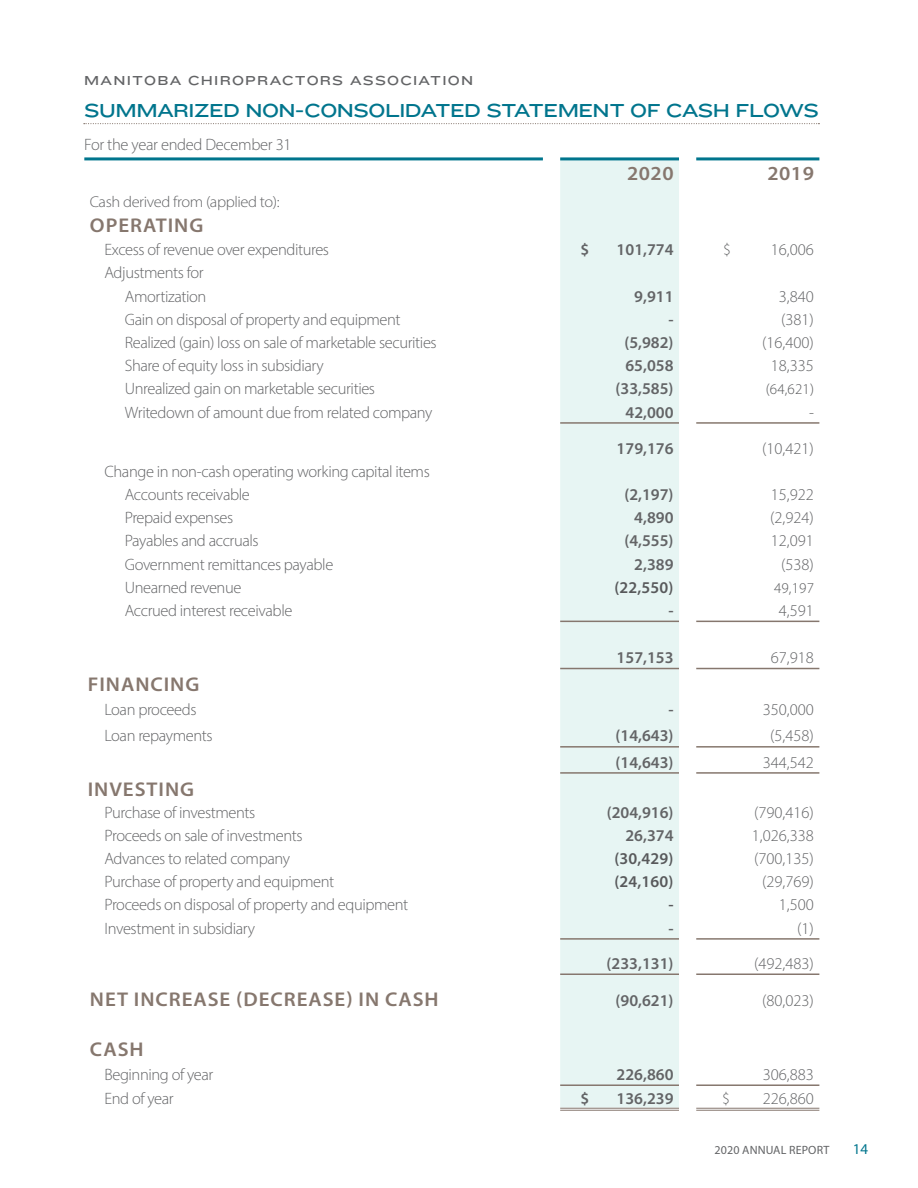
<style>
.page{position:relative;width:918px;height:1188px;background:#fff}
.page>*{position:absolute;margin:0;border:0;box-sizing:border-box;transform-origin:0 0}
.t1{font:600 19.95px "Myriad Pro";letter-spacing:.045em;color:#86776e;scale:1.05 1}
.t2{font:19.5px "Knockout 34 Junior Sumo";letter-spacing:-.025em;color:#00758d}
.t3{font:300 16.5px/23.2px "Myriad Pro";letter-spacing:-.025em;color:#636466;text-align:right}
.t4{font:600 16.5px "Myriad Pro";color:#636466}
.t5{font:600 16.5px "Myriad Pro";letter-spacing:.01em;color:#58595b}
.t6{font:300 15.6px "Myriad Pro";letter-spacing:-.025em;color:#636466;scale:1.05 1}
.t7{font:300 15px "Myriad Pro";letter-spacing:.01em;color:#58595b}
.t8{font:15px "Myriad Pro";color:#00758d}
.t9{font:13.5px "Knockout 34 Junior Sumo";letter-spacing:.09em;color:#636466}
.t10{font:12px "Myriad Pro";letter-spacing:.01em;color:#636466}
</style>
<div class="page">
<svg style="left:84px;top:123px;width:735px;height:1px"></svg>
<div style="left:560px;top:160px;width:119px;height:948px;background:#e7f5f3"></div>
<hr style="left:84px;top:157px;width:459px;height:3px;background:#00758d">
<hr style="left:560px;top:157px;width:119px;height:3px;background:#00758d">
<hr style="left:696px;top:157px;width:123px;height:3px;background:#00758d">
<hr style="left:560px;top:1084px;width:119px;height:2px;background:#86776e">
<hr style="left:696px;top:1084px;width:123px;height:2px;background:#86776e">
<hr style="left:560px;top:1108px;width:119px;height:1px;background:#86776e">
<hr style="left:560px;top:1110px;width:119px;height:1px;background:#86776e">
<hr style="left:696px;top:1108px;width:123px;height:1px;background:#86776e">
<hr style="left:696px;top:1110px;width:123px;height:1px;background:#86776e">
<hr style="left:560px;top:422px;width:119px;height:2px;background:#86776e">
<hr style="left:696px;top:422px;width:123px;height:2px;background:#86776e">
<hr style="left:560px;top:621px;width:119px;height:1px;background:#86776e">
<hr style="left:560px;top:668px;width:119px;height:1px;background:#86776e">
<hr style="left:696px;top:621px;width:123px;height:1px;background:#86776e">
<hr style="left:696px;top:668px;width:123px;height:1px;background:#86776e">
<hr style="left:560px;top:938px;width:119px;height:2px;background:#86776e">
<hr style="left:560px;top:974px;width:119px;height:1px;background:#86776e">
<hr style="left:696px;top:938px;width:123px;height:2px;background:#86776e">
<hr style="left:696px;top:974px;width:123px;height:1px;background:#86776e">
<hr style="left:560px;top:746px;width:119px;height:2px;background:#86776e">
<hr style="left:560px;top:772px;width:119px;height:2px;background:#86776e">
<hr style="left:696px;top:746px;width:123px;height:2px;background:#86776e">
<hr style="left:696px;top:772px;width:123px;height:2px;background:#86776e">
<p class="t9" style="left:84px;top:71px;width:390px">MANITOBA CHIROPRACTORS ASSOCIATION</p>
<p class="t2" style="left:84px;top:96px;width:736px">SUMMARIZED NON-CONSOLIDATED STATEMENT OF CASH FLOWS</p>
<p class="t3" style="left:84px;top:133px;width:209px">For the year ended December 31</p>
<p class="t1" style="left:627px;top:161px;width:46px">2020</p>
<p class="t1" style="left:767px;top:161px;width:46px">2019</p>
<p class="t6" style="left:90px;top:192px;width:182px">Cash derived from (applied to):</p>
<p class="t1" style="left:90px;top:213px;width:109px">OPERATING</p>
<p class="t3" style="left:105px;top:238px;width:226px">Excess of revenue over expenditures</p>
<p class="t4" style="left:580px;top:239px;width:10px">$</p>
<p class="t4" style="left:617px;top:239px;width:58px">101,774</p>
<p class="t3" style="left:723px;top:238px;width:10px">$</p>
<p class="t3" style="left:771px;top:238px;width:45px">16,006</p>
<p class="t3" style="left:105px;top:261px;width:103px">Adjustments for<br>Amortization</p>
<p class="t4" style="left:634px;top:286px;width:41px">9,911</p>
<p class="t3" style="left:779px;top:284px;width:37px">3,840</p>
<p class="t3" style="left:125px;top:308px;width:277px">Gain on disposal of property and equipment</p>
<p class="t4" style="left:668px;top:309px;width:7px">-</p>
<p class="t3" style="left:781px;top:308px;width:34px">(381)</p>
<p class="t3" style="left:125px;top:331px;width:313px">Realized (gain) loss on sale of marketable securities</p>
<p class="t4" style="left:624px;top:332px;width:51px">(5,982)</p>
<p class="t3" style="left:762px;top:331px;width:53px">(16,400)</p>
<p class="t3" style="left:125px;top:354px;width:200px">Share of equity loss in subsidiary</p>
<p class="t4" style="left:625px;top:355px;width:50px">65,058</p>
<p class="t3" style="left:771px;top:354px;width:45px">18,335</p>
<p class="t3" style="left:125px;top:377px;width:252px">Unrealized gain on marketable securities</p>
<p class="t4" style="left:616px;top:378px;width:60px">(33,585)</p>
<p class="t7" style="left:766px;top:380px;width:50px">(64,621)</p>
<p class="t3" style="left:125px;top:400px;width:309px">Writedown of amount due from related company</p>
<p class="t4" style="left:625px;top:402px;width:50px">42,000</p>
<p class="t3" style="left:809px;top:400px;width:6px">-</p>
<p class="t4" style="left:617px;top:438px;width:58px">179,176</p>
<p class="t3" style="left:762px;top:436px;width:53px">(10,421)</p>
<p class="t3" style="left:125px;top:460px;width:307px;text-align:left;text-indent:-20px">Change in non-cash operating working capital items<br>Accounts receivable</p>
<p class="t4" style="left:624px;top:484px;width:51px">(2,197)</p>
<p class="t3" style="left:771px;top:483px;width:45px">15,922</p>
<p class="t3" style="left:125px;top:506px;width:110px">Prepaid expenses</p>
<p class="t4" style="left:634px;top:507px;width:41px">4,890</p>
<p class="t3" style="left:770px;top:506px;width:45px">(2,924)</p>
<p class="t3" style="left:125px;top:529px;width:135px">Payables and accruals</p>
<p class="t4" style="left:624px;top:530px;width:51px">(4,555)</p>
<p class="t3" style="left:771px;top:529px;width:45px">12,091</p>
<p class="t3" style="left:125px;top:552px;width:210px">Government remittances payable</p>
<p class="t4" style="left:634px;top:554px;width:41px">2,389</p>
<p class="t3" style="left:781px;top:552px;width:34px">(538)</p>
<p class="t3" style="left:125px;top:576px;width:118px">Unearned revenue</p>
<p class="t5" style="left:614px;top:577px;width:61px">(22,550)</p>
<p class="t7" style="left:774px;top:579px;width:41px">49,197</p>
<p class="t3" style="left:125px;top:599px;width:169px">Accrued interest receivable</p>
<p class="t4" style="left:668px;top:600px;width:7px">-</p>
<p class="t3" style="left:779px;top:599px;width:37px">4,591</p>
<p class="t4" style="left:617px;top:647px;width:58px">157,153</p>
<p class="t3" style="left:771px;top:646px;width:45px">67,918</p>
<p class="t1" style="left:88px;top:672px;width:108px">FINANCING</p>
<p class="t3" style="left:105px;top:698px;width:93px">Loan proceeds</p>
<p class="t4" style="left:668px;top:699px;width:7px">-</p>
<p class="t3" style="left:763px;top:698px;width:53px">350,000</p>
<p class="t3" style="left:105px;top:724px;width:110px">Loan repayments</p>
<p class="t4" style="left:616px;top:725px;width:60px">(14,643)</p>
<p class="t3" style="left:770px;top:724px;width:45px">(5,458)</p>
<p class="t4" style="left:616px;top:751px;width:60px">(14,643)</p>
<p class="t3" style="left:763px;top:750px;width:53px">344,542</p>
<p class="t1" style="left:88px;top:776px;width:103px">INVESTING</p>
<p class="t3" style="left:105px;top:800px;width:152px">Purchase of investments</p>
<p class="t4" style="left:607px;top:802px;width:68px">(204,916)</p>
<p class="t3" style="left:754px;top:800px;width:61px">(790,416)</p>
<p class="t3" style="left:105px;top:824px;width:200px">Proceeds on sale of investments</p>
<p class="t4" style="left:625px;top:825px;width:50px">26,374</p>
<p class="t3" style="left:752px;top:824px;width:64px">1,026,338</p>
<p class="t3" style="left:105px;top:847px;width:187px">Advances to related company</p>
<p class="t5" style="left:614px;top:848px;width:61px">(30,429)</p>
<p class="t3" style="left:754px;top:847px;width:61px">(700,135)</p>
<p class="t3" style="left:105px;top:870px;width:231px">Purchase of property and equipment</p>
<p class="t5" style="left:614px;top:871px;width:61px">(24,160)</p>
<p class="t3" style="left:762px;top:870px;width:53px">(29,769)</p>
<p class="t3" style="left:105px;top:893px;width:305px">Proceeds on disposal of property and equipment</p>
<p class="t5" style="left:668px;top:894px;width:7px">-</p>
<p class="t3" style="left:779px;top:893px;width:37px">1,500</p>
<p class="t3" style="left:105px;top:916px;width:152px">Investment in subsidiary</p>
<p class="t4" style="left:668px;top:917px;width:7px">-</p>
<p class="t3" style="left:797px;top:916px;width:18px">(1)</p>
<p class="t4" style="left:607px;top:953px;width:68px">(233,131)</p>
<p class="t3" style="left:754px;top:952px;width:61px">(492,483)</p>
<p class="t1" style="left:90px;top:987px;width:334px">NET INCREASE (DECREASE) IN CASH</p>
<p class="t4" style="left:616px;top:990px;width:60px">(90,621)</p>
<p class="t3" style="left:762px;top:989px;width:53px">(80,023)</p>
<p class="t1" style="left:90px;top:1036px;width:53px">CASH</p>
<p class="t3" style="left:105px;top:1063px;width:110px">Beginning of year</p>
<p class="t4" style="left:617px;top:1064px;width:58px">226,860</p>
<p class="t3" style="left:763px;top:1063px;width:53px">306,883</p>
<p class="t3" style="left:105px;top:1087px;width:71px">End of year</p>
<p class="t4" style="left:580px;top:1088px;width:10px">$</p>
<p class="t4" style="left:617px;top:1088px;width:58px">136,239</p>
<p class="t3" style="left:722px;top:1087px;width:10px">$</p>
<p class="t3" style="left:763px;top:1087px;width:53px">226,860</p>
<p class="t10" style="left:715px;top:1142px;width:116px">2020 ANNUAL REPORT</p>
<p class="t8" style="left:853px;top:1140px;width:17px">14</p>
</div>
